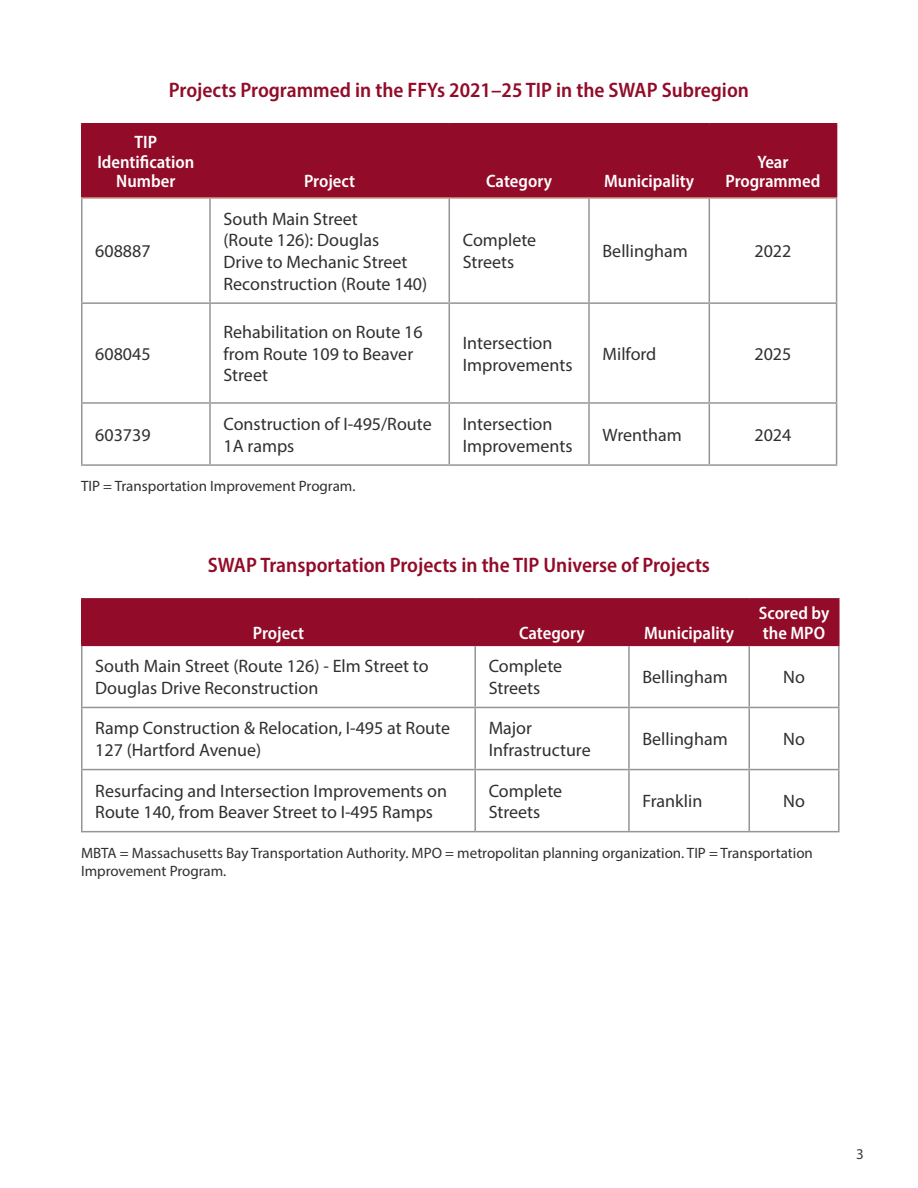
<style>
.page{position:relative;width:918px;height:1188px;background:#fff}
.page>*{position:absolute;margin:0;border:0;box-sizing:border-box;transform-origin:0 0}
.Figure_Table_Title{font:600 semi-condensed 21px "Myriad Pro";color:#920b28}
.t1{font:18px/21.6px "Myriad Pro";color:#312f30}
.Table_Header{font:600 semi-condensed 18px/19.5px "Myriad Pro";color:#fff;text-align:center}
.note{font:15px/18px "Myriad Pro";color:#312f30}
.t2{font:15px "Myriad Pro";color:#3e3e3f}
</style>
<div class="page">
<div style="left:82px;top:124px;width:755px;height:73px;background:#920b28"></div>
<hr style="left:81px;top:123px;width:129px;height:1px;background:#920b28">
<hr style="left:81px;top:125px;width:1px;height:72px;background:#920b28">
<hr style="left:210px;top:123px;width:239px;height:1px;background:#920b28">
<hr style="left:209px;top:125px;width:2px;height:72px;background:#920b28">
<hr style="left:449px;top:123px;width:140px;height:1px;background:#920b28">
<hr style="left:449px;top:125px;width:1px;height:72px;background:#920b28">
<hr style="left:589px;top:123px;width:120px;height:1px;background:#920b28">
<hr style="left:588px;top:125px;width:2px;height:72px;background:#920b28">
<hr style="left:709px;top:123px;width:128px;height:1px;background:#920b28">
<hr style="left:709px;top:125px;width:1px;height:72px;background:#920b28">
<hr style="left:836px;top:125px;width:1px;height:72px;background:#920b28">
<hr style="left:81px;top:197px;width:129px;height:2px;background:#c27c75">
<hr style="left:210px;top:197px;width:239px;height:2px;background:#c27c75">
<hr style="left:449px;top:197px;width:140px;height:2px;background:#c27c75">
<hr style="left:589px;top:197px;width:120px;height:2px;background:#c27c75">
<hr style="left:709px;top:197px;width:128px;height:2px;background:#c27c75">
<hr style="left:81px;top:199px;width:1px;height:103px;background:#939598">
<hr style="left:209px;top:199px;width:2px;height:103px;background:#939598">
<hr style="left:449px;top:199px;width:1px;height:103px;background:#939598">
<hr style="left:588px;top:199px;width:2px;height:103px;background:#939598">
<hr style="left:709px;top:199px;width:1px;height:103px;background:#939598">
<hr style="left:836px;top:199px;width:1px;height:103px;background:#939598">
<hr style="left:81px;top:302px;width:129px;height:2px;background:#939598">
<hr style="left:81px;top:304px;width:1px;height:98px;background:#939598">
<hr style="left:210px;top:302px;width:239px;height:2px;background:#939598">
<hr style="left:209px;top:304px;width:2px;height:98px;background:#939598">
<hr style="left:449px;top:302px;width:140px;height:2px;background:#939598">
<hr style="left:449px;top:304px;width:1px;height:98px;background:#939598">
<hr style="left:589px;top:302px;width:120px;height:2px;background:#939598">
<hr style="left:588px;top:304px;width:2px;height:98px;background:#939598">
<hr style="left:709px;top:302px;width:128px;height:2px;background:#939598">
<hr style="left:709px;top:304px;width:1px;height:98px;background:#939598">
<hr style="left:836px;top:304px;width:1px;height:98px;background:#939598">
<hr style="left:81px;top:402px;width:129px;height:2px;background:#939598">
<hr style="left:81px;top:404px;width:1px;height:60px;background:#939598">
<hr style="left:210px;top:402px;width:239px;height:2px;background:#939598">
<hr style="left:209px;top:404px;width:2px;height:60px;background:#939598">
<hr style="left:449px;top:402px;width:140px;height:2px;background:#939598">
<hr style="left:449px;top:404px;width:1px;height:60px;background:#939598">
<hr style="left:589px;top:402px;width:120px;height:2px;background:#939598">
<hr style="left:588px;top:404px;width:2px;height:60px;background:#939598">
<hr style="left:709px;top:402px;width:128px;height:2px;background:#939598">
<hr style="left:709px;top:404px;width:1px;height:60px;background:#939598">
<hr style="left:836px;top:404px;width:1px;height:60px;background:#939598">
<hr style="left:81px;top:464px;width:129px;height:2px;background:#939598">
<hr style="left:210px;top:464px;width:239px;height:2px;background:#939598">
<hr style="left:449px;top:464px;width:140px;height:2px;background:#939598">
<hr style="left:589px;top:464px;width:120px;height:2px;background:#939598">
<hr style="left:709px;top:464px;width:128px;height:2px;background:#939598">
<div style="left:82px;top:600px;width:756px;height:45px;background:#920b28"></div>
<hr style="left:81px;top:598px;width:394px;height:2px;background:#920b28">
<hr style="left:81px;top:600px;width:1px;height:45px;background:#920b28">
<hr style="left:475px;top:598px;width:154px;height:2px;background:#920b28">
<hr style="left:474px;top:600px;width:2px;height:45px;background:#920b28">
<hr style="left:629px;top:598px;width:120px;height:2px;background:#920b28">
<hr style="left:628px;top:600px;width:2px;height:45px;background:#920b28">
<hr style="left:749px;top:598px;width:91px;height:2px;background:#920b28">
<hr style="left:748px;top:600px;width:2px;height:45px;background:#920b28">
<hr style="left:838px;top:600px;width:2px;height:45px;background:#920b28">
<hr style="left:81px;top:645px;width:394px;height:1px;background:#920b28">
<hr style="left:475px;top:645px;width:154px;height:1px;background:#920b28">
<hr style="left:629px;top:645px;width:120px;height:1px;background:#920b28">
<hr style="left:749px;top:645px;width:91px;height:1px;background:#920b28">
<hr style="left:81px;top:646px;width:1px;height:61px;background:#939598">
<hr style="left:474px;top:646px;width:2px;height:61px;background:#939598">
<hr style="left:628px;top:646px;width:2px;height:61px;background:#939598">
<hr style="left:748px;top:646px;width:2px;height:61px;background:#939598">
<hr style="left:838px;top:646px;width:2px;height:61px;background:#939598">
<hr style="left:81px;top:707px;width:394px;height:1px;background:#939598">
<hr style="left:81px;top:708px;width:1px;height:61px;background:#939598">
<hr style="left:475px;top:707px;width:154px;height:1px;background:#939598">
<hr style="left:474px;top:708px;width:2px;height:61px;background:#939598">
<hr style="left:629px;top:707px;width:120px;height:1px;background:#939598">
<hr style="left:628px;top:708px;width:2px;height:61px;background:#939598">
<hr style="left:749px;top:707px;width:91px;height:1px;background:#939598">
<hr style="left:748px;top:708px;width:2px;height:61px;background:#939598">
<hr style="left:838px;top:708px;width:2px;height:61px;background:#939598">
<hr style="left:81px;top:769px;width:394px;height:1px;background:#939598">
<hr style="left:81px;top:770px;width:1px;height:61px;background:#939598">
<hr style="left:475px;top:769px;width:154px;height:1px;background:#939598">
<hr style="left:474px;top:770px;width:2px;height:61px;background:#939598">
<hr style="left:629px;top:769px;width:120px;height:1px;background:#939598">
<hr style="left:628px;top:770px;width:2px;height:61px;background:#939598">
<hr style="left:749px;top:769px;width:91px;height:1px;background:#939598">
<hr style="left:748px;top:770px;width:2px;height:61px;background:#939598">
<hr style="left:838px;top:770px;width:2px;height:61px;background:#939598">
<hr style="left:81px;top:831px;width:394px;height:1px;background:#939598">
<hr style="left:475px;top:831px;width:154px;height:1px;background:#939598">
<hr style="left:629px;top:831px;width:120px;height:1px;background:#939598">
<hr style="left:749px;top:831px;width:91px;height:1px;background:#939598">
<p class="Figure_Table_Title" style="left:169px;top:77px;width:582px">Projects Programmed in the FFYs 2021–25 TIP in the SWAP Subregion</p>
<p class="Table_Header" style="left:97px;top:132px;width:99px">TIP<br>Identification<br>Number</p>
<p class="Table_Header" style="left:726px;top:151px;width:96px">Year<br>Programmed</p>
<p class="Table_Header" style="left:304px;top:171px;width:53px">Project</p>
<p class="Table_Header" style="left:486px;top:171px;width:67px">Category</p>
<p class="Table_Header" style="left:604px;top:171px;width:92px">Municipality</p>
<p class="t1" style="left:95px;top:240px;width:57px">608887</p>
<p class="t1" style="left:95px;top:343px;width:57px">608045</p>
<p class="t1" style="left:224px;top:208px;width:205px">South Main Street<br>(Route 126): Douglas<br>Drive to Mechanic Street<br>Reconstruction (Route 140)</p>
<p class="t1" style="left:463px;top:229px;width:75px">Complete<br>Streets</p>
<p class="t1" style="left:603px;top:240px;width:87px">Bellingham</p>
<p class="t1" style="left:754px;top:240px;width:38px">2022</p>
<p class="t1" style="left:224px;top:321px;width:201px">Rehabilitation on Route 16 from Route 109 to Beaver<br>Street</p>
<p class="t1" style="left:463px;top:332px;width:111px">Intersection<br>Improvements</p>
<p class="t1" style="left:603px;top:343px;width:55px">Milford</p>
<p class="t1" style="left:754px;top:343px;width:38px">2025</p>
<p class="t1" style="left:95px;top:424px;width:57px">603739</p>
<p class="t1" style="left:224px;top:413px;width:210px">Construction of I-495/Route<br>1A ramps</p>
<p class="t1" style="left:463px;top:413px;width:111px">Intersection<br>Improvements</p>
<p class="t1" style="left:603px;top:424px;width:81px">Wrentham</p>
<p class="t1" style="left:754px;top:424px;width:38px">2024</p>
<p class="note" style="left:81px;top:477px;width:276px">TIP = Transportation Improvement Program.</p>
<p class="Figure_Table_Title" style="left:208px;top:552px;width:504px">SWAP Transportation Projects in the TIP Universe of Projects</p>
<p class="Table_Header" style="left:253px;top:622px;width:53px">Project</p>
<p class="Table_Header" style="left:519px;top:622px;width:67px">Category</p>
<p class="Table_Header" style="left:644px;top:622px;width:92px">Municipality</p>
<p class="Table_Header" style="left:759px;top:603px;width:72px;text-align:left">Scored by the MPO</p>
<p class="t1" style="left:95px;top:655px;width:335px">South Main Street (Route 126) - Elm Street to<br>Douglas Drive Reconstruction</p>
<p class="t1" style="left:489px;top:655px;width:75px">Complete<br>Streets</p>
<p class="t1" style="left:642px;top:666px;width:87px">Bellingham</p>
<p class="t1" style="left:783px;top:666px;width:23px">No</p>
<p class="t1" style="left:95px;top:717px;width:356px">Ramp Construction &amp; Relocation, I-495 at Route<br>127 (Hartford Avenue)</p>
<p class="t1" style="left:489px;top:717px;width:103px">Major<br>Infrastructure</p>
<p class="t1" style="left:642px;top:728px;width:87px">Bellingham</p>
<p class="t1" style="left:783px;top:728px;width:23px">No</p>
<p class="t1" style="left:95px;top:779px;width:353px">Resurfacing and Intersection Improvements on<br>Route 140, from Beaver Street to I-495 Ramps</p>
<p class="t1" style="left:489px;top:779px;width:75px">Complete<br>Streets</p>
<p class="t1" style="left:642px;top:790px;width:61px">Franklin</p>
<p class="t1" style="left:783px;top:790px;width:23px">No</p>
<p class="note" style="left:81px;top:844px;width:733px">MBTA = Massachusetts Bay Transportation Authority. MPO = metropolitan planning organization. TIP = Transportation<br>Improvement Program.</p>
<p class="t2" style="left:856px;top:1144px;width:9px">3</p>
</div>
